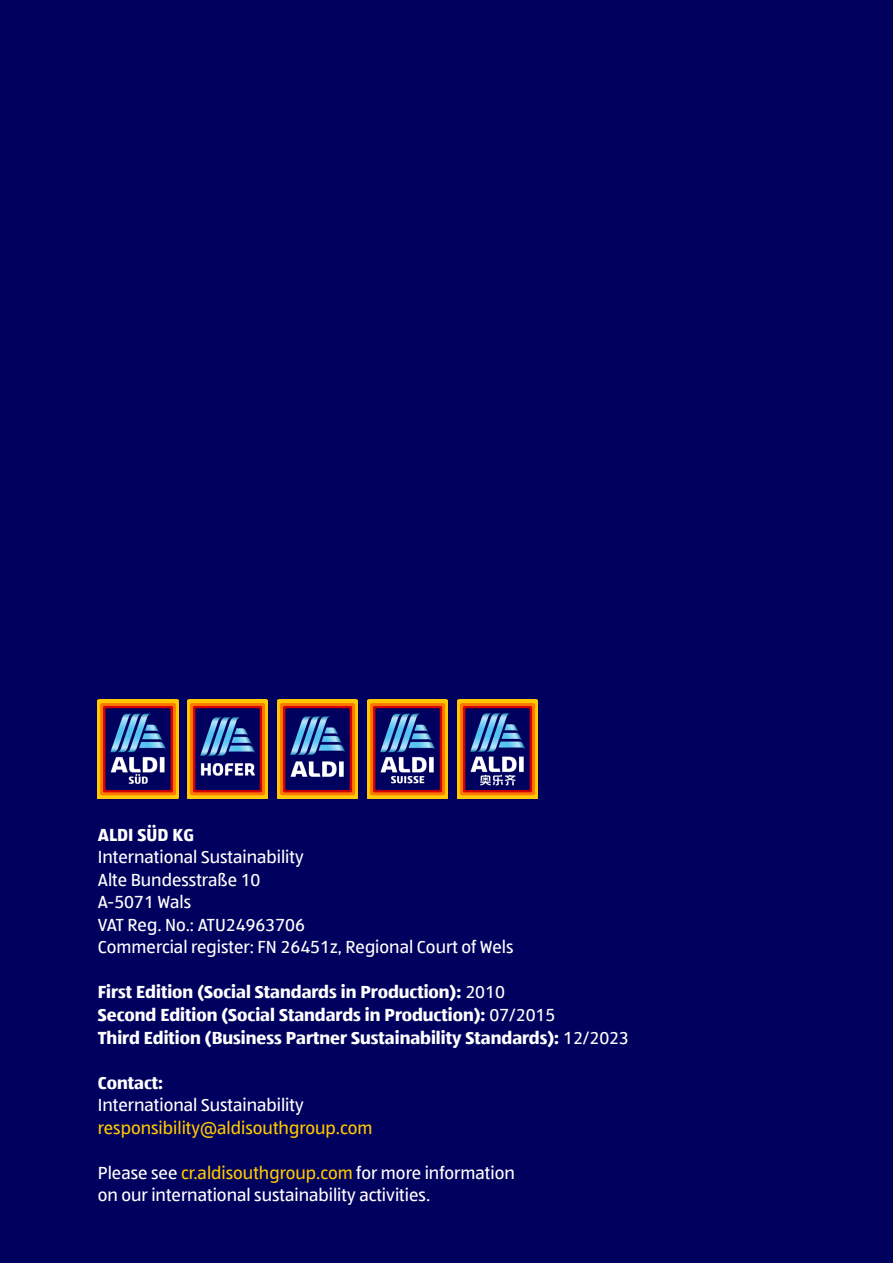
<style>
.page{position:relative;width:893px;height:1263px;background:#00005f}
.page>*{position:absolute;margin:0;border:0;box-sizing:border-box;transform-origin:0 0}
.t1{font:18px/22.5px "ALDISUED Office";color:#fff}
.t2{font:700 18px/22.5px "ALDISUED Office";color:#fff}
.t3{font:18px "ALDISUED Office";color:#ffc800}
.s1{font-weight:400}
.s2{color:#ffc800}
</style>
<div class="page">
<img style="left:98px;top:700px;width:80px;height:99px">
<img style="left:188px;top:700px;width:80px;height:99px">
<img style="left:277px;top:700px;width:81px;height:99px">
<img style="left:367px;top:700px;width:81px;height:99px">
<img style="left:457px;top:700px;width:80px;height:99px">
<p class="t2" style="left:98px;top:823px;width:98px">ALDI SÜD KG</p>
<p class="t1" style="left:98px;top:846px;width:417px">International Sustainability<br>Alte Bundesstraße 10<br>A-5071 Wals<br>VAT Reg. No.: ATU24963706<br>Commercial register: FN 26451z, Regional Court of Wels</p>
<p class="t2" style="left:98px;top:981px;width:533px">First Edition (Social Standards in Production): <span class="s1">2010<br></span>Second Edition (Social Standards in Production): <span class="s1">07/2015<br></span>Third Edition (Business Partner Sustainability Standards): <span class="s1">12/2023</span></p>
<p class="t2" style="left:98px;top:1071px;width:67px">Contact:</p>
<p class="t1" style="left:98px;top:1093px;width:208px">International Sustainability</p>
<p class="t3" style="left:98px;top:1116px;width:276px">responsibility@aldisouthgroup.com</p>
<p class="t1" style="left:98px;top:1161px;width:419px">Please see <span class="s2">cr.aldisouthgroup.com</span> for more information on our international sustainability activities.</p>
</div>
